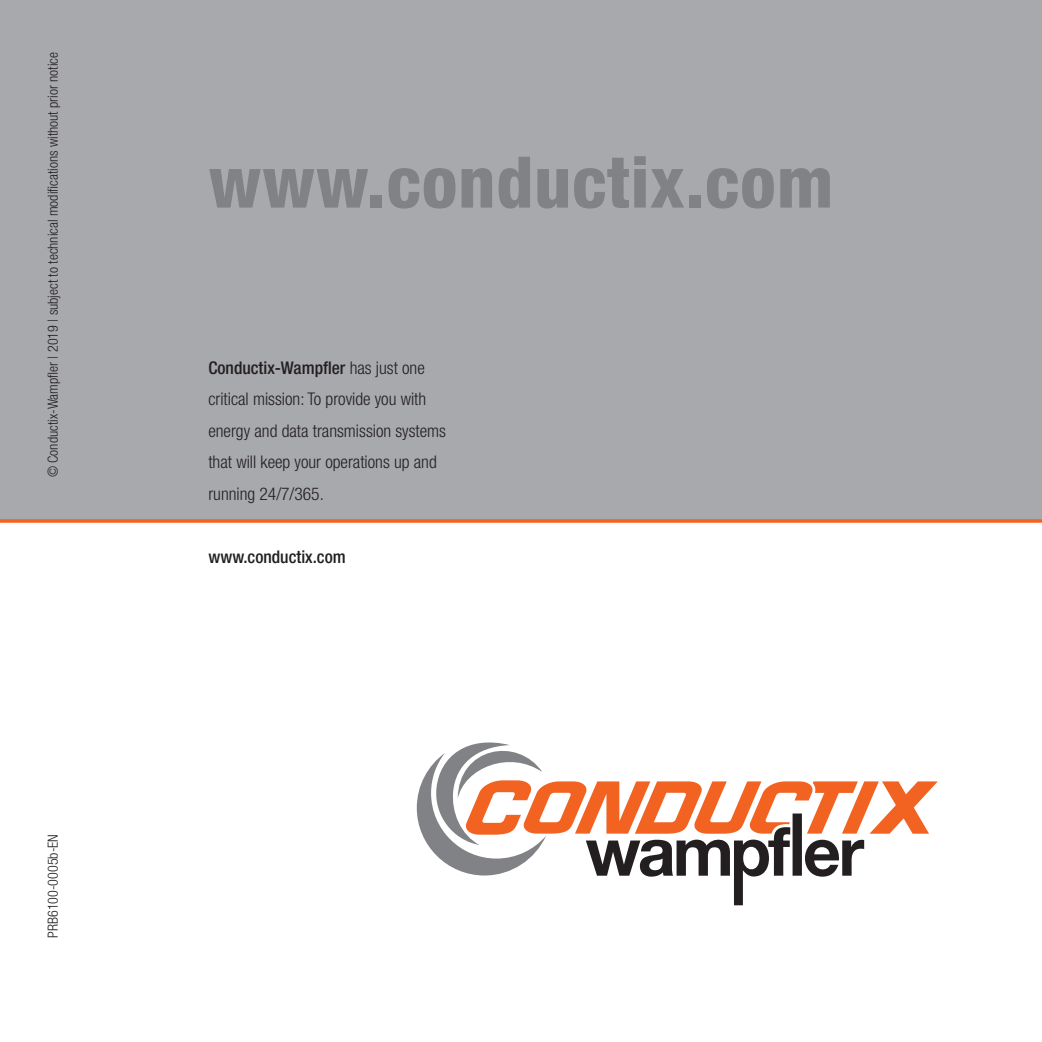
<style>
.page{position:relative;width:1042px;height:1042px;background:#fff}
.page>*{position:absolute;margin:0;border:0;box-sizing:border-box;transform-origin:0 0}
.t1{font:800 condensed 71.05px "Helvetica Neue LT";letter-spacing:.015em;color:#808285}
.t2{font:300 condensed 17.5px/31.5px "Helvetica Neue LT";color:#231f20}
.t3{font:500 condensed 17.5px "Helvetica Neue LT";color:#231f20}
.t4{font:300 condensed 14px "Helvetica Neue LT";color:#231f20}
.s1{font-weight:500}
</style>
<div class="page">
<div style="left:0;top:0;width:1042px;height:521px;background:#a8a9ad"></div>
<svg style="left:417px;top:742px;width:521px;height:163px"></svg>
<svg style="left:0;top:519px;width:1042px;height:4px;background:#ee6f37"></svg>
<p class="t4" style="left:45px;top:477px;width:427px;rotate:-90deg">© Conductix-Wampfler | 2019 | subject to technical modifications without prior notice</p>
<p class="t4" style="left:45px;top:938px;width:105px;rotate:-90deg">PRB6100-0005b-EN</p>
<h1 class="t1" style="left:209px;top:138px;width:626px">www.conductix.com</h1>
<p class="t2" style="left:208px;top:351px;width:239px"><span class="s1">Conductix-Wampfler</span> has just one critical mission: To provide you with energy and data transmission systems that will keep your operations up and running 24/7/365.</p>
<p class="t3" style="left:208px;top:546px;width:139px">www.conductix.com</p>
</div>
